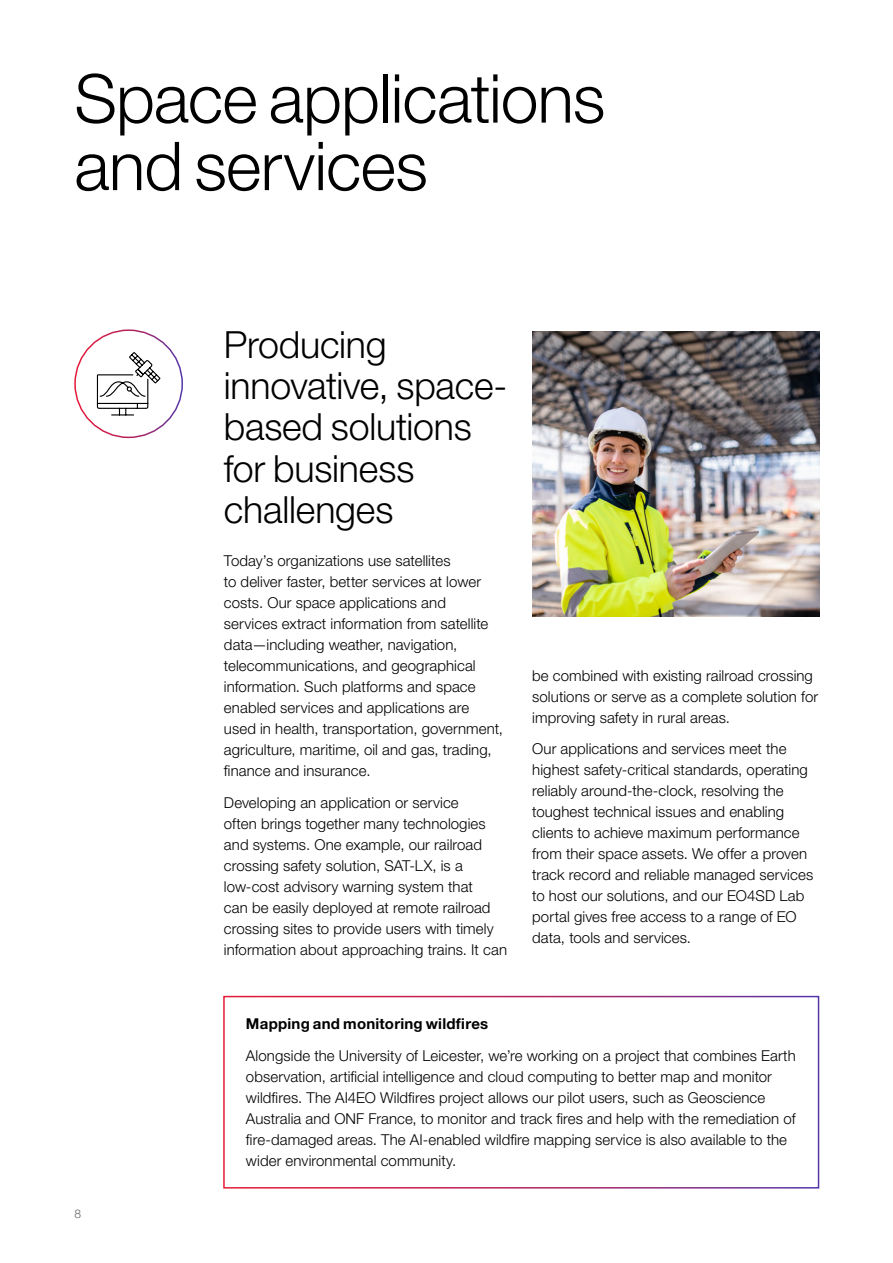
<style>
.page{position:relative;width:893px;height:1263px;background:#fff}
.page>*{position:absolute;margin:0;border:0;box-sizing:border-box;transform-origin:0 0}
.t1{font:300 67.5px/67.5px "Helvetica Neue LT Pro";letter-spacing:-.01em;color:#000}
.t2{font:300 37.5px/41.2px "Helvetica Neue LT Pro";letter-spacing:-.005em;color:#000}
.t3{font:300 15px/21px "Helvetica Neue LT Pro";letter-spacing:.005em;color:#000}
.t4{font:700 15px "Helvetica Neue LT Pro";letter-spacing:.015em;color:#000}
.t5{font:300 12px "Helvetica Neue LT Pro";color:#636466}
</style>
<div class="page">
<div style="left:223px;top:996px;width:596px;height:192px;border:2px solid #fff"></div>
<div style="left:74px;top:329px;width:109px;height:109px;border:2px solid #fff;border-radius:50%"></div>
<svg style="left:96px;top:352px;width:65px;height:64px"></svg>
<img style="left:532px;top:331px;width:287px;height:286px">
<h1 class="t1" style="left:74px;top:63px;width:532px">Space applications and services</h1>
<h2 class="t2" style="left:224px;top:323px;width:285px">Producing innovative, space&shy;based solutions for business challenges</h2>
<p class="t3" style="left:224px;top:550px;width:281px">Today’s organizations use satellites<br>to deliver faster, better services at lower costs. Our space applications and services extract information from satellite data—including weather, navigation, telecommunications, and geographical information. Such platforms and space enabled services and applications are used in health, transportation, government, agriculture, maritime, oil and gas, trading, finance and insurance.</p>
<p class="t3" style="left:224px;top:792px;width:285px">Developing an application or service<br>often brings together many technologies and systems. One example, our railroad crossing safety solution, SAT-LX, is a low-cost advisory warning system that<br>can be easily deployed at remote railroad crossing sites to provide users with timely information about approaching trains. It can</p>
<p class="t3" style="left:532px;top:664px;width:287px">be combined with existing railroad crossing solutions or serve as a complete solution for improving safety in rural areas.</p>
<p class="t3" style="left:532px;top:738px;width:282px">Our applications and services meet the highest safety-critical standards, operating reliably around-the-clock, resolving the toughest technical issues and enabling clients to achieve maximum performance from their space assets. We offer a proven track record and reliable managed services to host our solutions, and our EO4SD Lab portal gives free access to a range of EO data, tools and services.</p>
<p class="t5" style="left:74px;top:1207px;width:8px">8</p>
<p class="t4" style="left:246px;top:1014px;width:244px">Mapping and monitoring wildfires</p>
<p class="t3" style="left:246px;top:1045px;width:551px">Alongside the University of Leicester, we’re working on a project that combines Earth observation, artificial intelligence and cloud computing to better map and monitor wildfires. The AI4EO Wildfires project allows our pilot users, such as Geoscience Australia and ONF France, to monitor and track fires and help with the remediation of fire-damaged areas. The AI-enabled wildfire mapping service is also available to the wider environmental community.</p>
</div>
